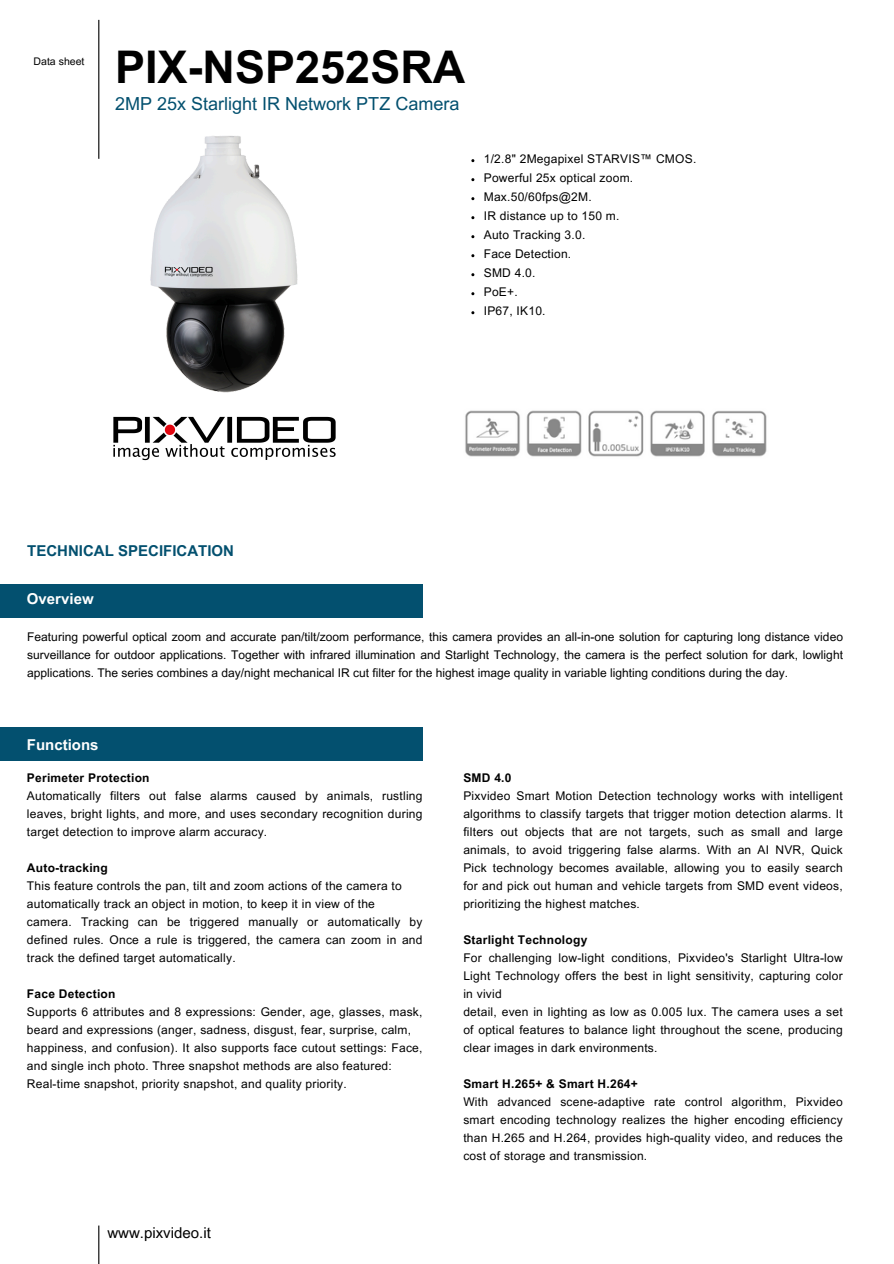
<style>
.page{position:relative;width:894px;height:1264px;background:#fff}
.page>*{position:absolute;margin:0;border:0;box-sizing:border-box;transform-origin:0 0}
.t1{font:700 45px "Arial MT Pro";color:#000}
.t2{font:18px "Arial MT Pro";color:#03506f}
.t3{font:700 15px "Arial MT Pro";color:#03506f}
.t4{font:700 15px "Arial MT Pro";color:#fff}
.t5{font:15px "Arial MT Pro";color:#000}
.t6{font:12px/18px "Arial MT Pro";letter-spacing:.02em;color:#000}
.t7{font:10.5px "Arial MT Pro";color:#000}
.s1{font-weight:700}
</style>
<div class="page">
<hr style="left:98px;top:20px;width:1px;height:139px;background:#000">
<div style="left:0;top:584px;width:422px;height:33px;background:#03506f"></div>
<div style="left:0;top:727px;width:422px;height:34px;background:#03506f"></div>
<hr style="left:98px;top:1225px;width:1px;height:38px;background:#000">
<img style="left:113px;top:416px;width:223px;height:45px">
<img style="left:465px;top:410px;width:302px;height:47px">
<img style="left:150px;top:136px;width:148px;height:257px">
<h1 class="t7" style="left:34px;top:57px;width:52px">Data sheet</h1>
<p class="t1" style="left:115px;top:50px;width:352px">PIX-NSP252SRA</p>
<p class="t2" style="left:115px;top:97px;width:346px">2MP 25x Starlight IR Network PTZ Camera</p>
<p class="t6" style="left:483px;top:151px;width:214px">1/2.8" 2Megapixel STARVIS™ CMOS.</p>
<p class="t6" style="left:483px;top:170px;width:151px">Powerful 25x optical zoom.</p>
<p class="t6" style="left:483px;top:189px;width:109px">Max.50/60fps@2M.</p>
<h6 class="t6" style="left:483px;top:208px;width:137px">IR distance up to 150 m.</h6>
<p class="t6" style="left:483px;top:227px;width:103px">Auto Tracking 3.0.</p>
<h6 class="t6" style="left:483px;top:246px;width:89px">Face Detection.</h6>
<h6 class="t6" style="left:483px;top:265px;width:53px">SMD 4.0.</h6>
<h6 class="t6" style="left:483px;top:284px;width:35px">PoE+.</h6>
<h6 class="t6" style="left:483px;top:303px;width:63px">IP67, IK10.</h6>
<h6 class="t3" style="left:27px;top:545px;width:208px">TECHNICAL SPECIFICATION</h6>
<p class="t4" style="left:27px;top:593px;width:68px">Overview</p>
<p class="t6" style="left:27px;top:629px;width:817px;text-align:justify">Featuring powerful optical zoom and accurate pan/tilt/zoom performance, this camera provides an all-in-one solution for capturing long distance video surveillance for outdoor applications. Together with infrared illumination and Starlight Technology, the camera is the perfect solution for dark, lowlight applications. The series combines a day/night mechanical IR cut filter for the highest image quality in variable lighting conditions during the day.</p>
<p class="t4" style="left:27px;top:739px;width:73px">Functions</p>
<p class="t6" style="left:27px;top:769px;width:397px"><span class="s1">Perimeter Protection<br></span>Automatically filters out false alarms caused by animals, rustling leaves, bright lights, and more, and uses secondary recognition during target detection to improve alarm accuracy.</p>
<p class="t6" style="left:27px;top:859px;width:397px"><span class="s1">Auto-tracking<br></span>This feature controls the pan, tilt and zoom actions of the camera to automatically track an object in motion, to keep it in view of the camera. Tracking can be triggered manually or automatically by defined rules. Once a rule is triggered, the camera can zoom in and track the defined target automatically.</p>
<p class="t6" style="left:27px;top:985px;width:397px"><span class="s1">Face Detection<br></span>Supports 6 attributes and 8 expressions: Gender, age, glasses, mask, beard and expressions (anger, sadness, disgust, fear, surprise, calm, happiness, and confusion). It also supports face cutout settings: Face, and single inch photo. Three snapshot methods are also featured:<br>Real-time snapshot, priority snapshot, and quality priority.</p>
<p class="t5" style="left:107px;top:1226px;width:105px">www.pixvideo.it</p>
<p class="t6" style="left:463px;top:769px;width:381px"><span class="s1">SMD 4.0<br></span>Pixvideo Smart Motion Detection technology works with intelligent algorithms to classify targets that trigger motion detection alarms. It filters out objects that are not targets, such as small and large animals, to avoid triggering false alarms. With an AI NVR, Quick Pick technology becomes available, allowing you to easily search for and pick out human and vehicle targets from SMD event videos, prioritizing the highest matches.</p>
<p class="t6" style="left:463px;top:931px;width:381px"><span class="s1">Starlight Technology<br></span>For challenging low-light conditions, Pixvideo's Starlight Ultra-low Light Technology offers the best in light sensitivity, capturing color in vivid<br>detail, even in lighting as low as 0.005 lux. The camera uses a set of optical features to balance light throughout the scene, producing clear images in dark environments.</p>
<p class="t6" style="left:463px;top:1075px;width:381px"><span class="s1">Smart H.265+ &amp; Smart H.264+<br></span>With advanced scene-adaptive rate control algorithm, Pixvideo smart encoding technology realizes the higher encoding efficiency than H.265 and H.264, provides high-quality video, and reduces the cost of storage and transmission.</p>
</div>
